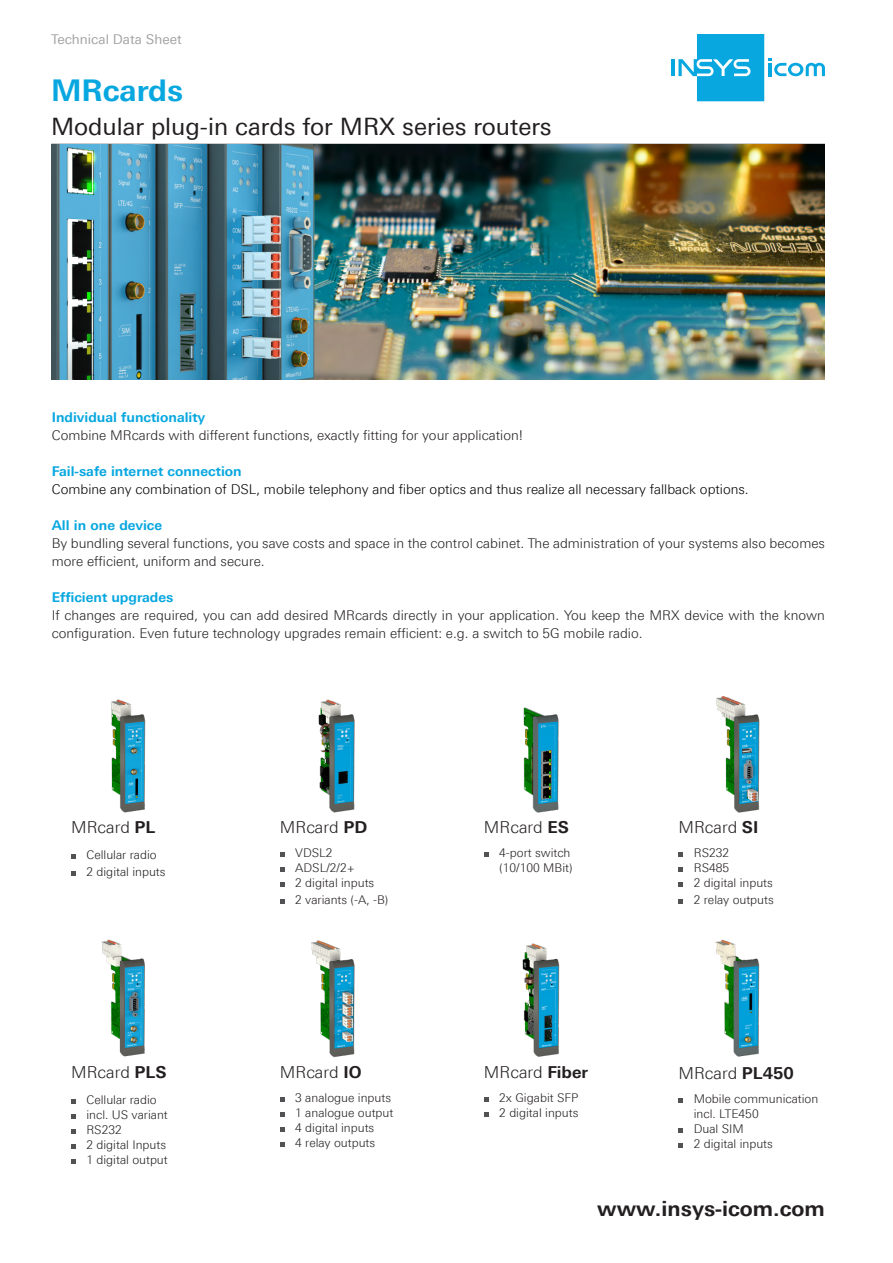
<style>
.page{position:relative;width:893px;height:1263px;background:#fff}
.page>*{position:absolute;margin:0;border:0;box-sizing:border-box;transform-origin:0 0}
.t1{font:700 30px "Linotype Univers 630";color:#08a7e0}
.t2{font:24px "Linotype Univers 430";color:#231f20}
.t3{font:700 21px "Linotype Univers 630";color:#231f20}
.t4{font:300 16.5px "Linotype Univers 330";color:#231f20}
.aufzählung_8pt{font:300 13.5px/18px "Linotype Univers 330";color:#231f20}
.aufzählung_8pt-2{font:300 13.5px/18px "Linotype Univers 330";color:#000001}
.aufzählung_8pt-3{font:700 13.5px "Linotype Univers 630";color:#08a7e0}
.t5{font:13.5px "Linotype Univers 430";color:#a3a4a6}
.t6{font:300 12px/15px "Linotype Univers 330";color:#231f20}
.s1{font-family:"Linotype Univers 630";font-weight:700;color:#08a7e0}
.s2{font-family:"Linotype Univers 630";font-weight:700}
</style>
<div class="page">
<hr style="left:672px;top:59px;width:3px;height:17px;background:#08a7e0">
<svg style="left:678px;top:34px;width:147px;height:67px"></svg>
<hr style="left:51px;top:144px;width:774px;height:1px;background:#231f20">
<svg style="left:484px;top:852px;width:5px;height:4px"></svg>
<svg style="left:678px;top:852px;width:5px;height:4px"></svg>
<svg style="left:678px;top:867px;width:5px;height:4px"></svg>
<svg style="left:678px;top:882px;width:5px;height:4px"></svg>
<svg style="left:678px;top:899px;width:5px;height:5px"></svg>
<svg style="left:71px;top:854px;width:5px;height:4px"></svg>
<svg style="left:71px;top:871px;width:5px;height:5px"></svg>
<svg style="left:280px;top:852px;width:5px;height:4px"></svg>
<svg style="left:280px;top:867px;width:5px;height:4px"></svg>
<svg style="left:280px;top:882px;width:5px;height:4px"></svg>
<svg style="left:280px;top:899px;width:5px;height:5px"></svg>
<img style="left:387px;top:145px;width:438px;height:234px">
<svg style="left:484px;top:1097px;width:5px;height:5px"></svg>
<svg style="left:484px;top:1112px;width:5px;height:5px"></svg>
<svg style="left:71px;top:1099px;width:5px;height:5px"></svg>
<svg style="left:71px;top:1114px;width:5px;height:5px"></svg>
<svg style="left:71px;top:1129px;width:5px;height:5px"></svg>
<svg style="left:71px;top:1144px;width:5px;height:5px"></svg>
<svg style="left:71px;top:1159px;width:5px;height:5px"></svg>
<svg style="left:280px;top:1097px;width:5px;height:5px"></svg>
<svg style="left:280px;top:1112px;width:5px;height:5px"></svg>
<svg style="left:280px;top:1127px;width:5px;height:5px"></svg>
<svg style="left:280px;top:1142px;width:5px;height:5px"></svg>
<img style="left:51px;top:145px;width:336px;height:234px">
<img style="left:311px;top:940px;width:44px;height:118px">
<img style="left:522px;top:943px;width:38px;height:114px">
<img style="left:715px;top:939px;width:45px;height:118px">
<img style="left:523px;top:707px;width:36px;height:105px">
<img style="left:716px;top:696px;width:44px;height:116px">
<img style="left:111px;top:699px;width:35px;height:113px">
<img style="left:318px;top:699px;width:37px;height:113px">
<img style="left:101px;top:939px;width:44px;height:118px">
<svg style="left:678px;top:1098px;width:5px;height:5px"></svg>
<svg style="left:678px;top:1128px;width:5px;height:5px"></svg>
<svg style="left:678px;top:1143px;width:5px;height:5px"></svg>
<p class="t5" style="left:51px;top:31px;width:132px">Technical Data Sheet</p>
<h1 class="t1" style="left:51px;top:72px;width:134px">MRcards</h1>
<h2 class="t2" style="left:51px;top:113px;width:502px">Modular plug-in cards for MRX series routers</h2>
<p class="aufzählung_8pt-3" style="left:52px;top:409px;width:155px">Individual functionality</p>
<p class="aufzählung_8pt" style="left:52px;top:426px;width:473px">Combine MRcards with different functions, exactly fitting for your application!</p>
<p class="aufzählung_8pt-2" style="left:52px;top:462px;width:698px"><span class="s1">Fail-safe internet connection<br></span>Combine any combination of DSL, mobile telephony and fiber optics and thus realize all necessary fallback options.</p>
<p class="aufzählung_8pt-3" style="left:52px;top:517px;width:112px">All in one device</p>
<p class="aufzählung_8pt" style="left:52px;top:534px;width:775px">By bundling several functions, you save costs and space in the control cabinet. The administration of your systems also becomes more efficient, uniform and secure.</p>
<p class="aufzählung_8pt-3" style="left:52px;top:589px;width:123px">Efficient upgrades</p>
<p class="aufzählung_8pt" style="left:52px;top:606px;width:775px">If changes are required, you can add desired MRcards directly in your application. You keep the MRX device with the known configuration. Even future technology upgrades remain efficient: e.g. a switch to 5G mobile radio.</p>
<p class="t4" style="left:71px;top:817px;width:86px">MRcard <span class="s2">PL</span></p>
<p class="t6" style="left:86px;top:847px;width:72px">Cellular radio</p>
<p class="t6" style="left:86px;top:864px;width:81px">2 digital inputs</p>
<p class="t4" style="left:71px;top:1062px;width:97px">MRcard <span class="s2">PLS</span></p>
<p class="t6" style="left:86px;top:1092px;width:72px">Cellular radio</p>
<p class="t6" style="left:86px;top:1107px;width:83px">incl. US variant</p>
<p class="t6" style="left:86px;top:1122px;width:37px">RS232</p>
<p class="t6" style="left:86px;top:1137px;width:81px">2 digital Inputs</p>
<p class="t6" style="left:86px;top:1152px;width:83px">1 digital output</p>
<p class="t4" style="left:280px;top:817px;width:89px">MRcard <span class="s2">PD</span></p>
<p class="t6" style="left:295px;top:845px;width:39px">VDSL2</p>
<p class="t6" style="left:295px;top:860px;width:61px">ADSL/2/2+</p>
<p class="t6" style="left:295px;top:875px;width:81px">2 digital inputs</p>
<p class="t6" style="left:295px;top:892px;width:95px">2 variants (-A, -B)</p>
<p class="t4" style="left:280px;top:1062px;width:83px">MRcard <span class="s2">IO</span></p>
<p class="t6" style="left:295px;top:1090px;width:97px">3 analogue inputs</p>
<p class="t6" style="left:295px;top:1105px;width:100px">1 analogue output</p>
<p class="t6" style="left:295px;top:1120px;width:81px">4 digital inputs</p>
<p class="t6" style="left:295px;top:1135px;width:82px">4 relay outputs</p>
<p class="t4" style="left:484px;top:817px;width:86px">MRcard <span class="s2">ES</span></p>
<p class="t6" style="left:499px;top:845px;width:75px">4-port switch (10/100 MBit)</p>
<p class="t4" style="left:678px;top:817px;width:81px">MRcard <span class="s2">SI</span></p>
<p class="t6" style="left:694px;top:845px;width:37px">RS232</p>
<p class="t6" style="left:694px;top:860px;width:37px">RS485</p>
<p class="t6" style="left:694px;top:875px;width:81px">2 digital inputs</p>
<p class="t6" style="left:694px;top:892px;width:82px">2 relay outputs</p>
<p class="t4" style="left:484px;top:1062px;width:106px">MRcard <span class="s2">Fiber</span></p>
<p class="t6" style="left:499px;top:1090px;width:81px">2x Gigabit SFP</p>
<p class="t6" style="left:499px;top:1105px;width:81px">2 digital inputs</p>
<p class="t4" style="left:678px;top:1064px;width:117px">MRcard <span class="s2">PL450</span></p>
<p class="t6" style="left:694px;top:1091px;width:126px">Mobile communication incl. LTE450</p>
<p class="t6" style="left:694px;top:1121px;width:52px">Dual SIM</p>
<p class="t6" style="left:694px;top:1136px;width:81px">2 digital inputs</p>
<h3 class="t3" style="left:597px;top:1196px;width:229px">www.insys-icom.com</h3>
</div>
